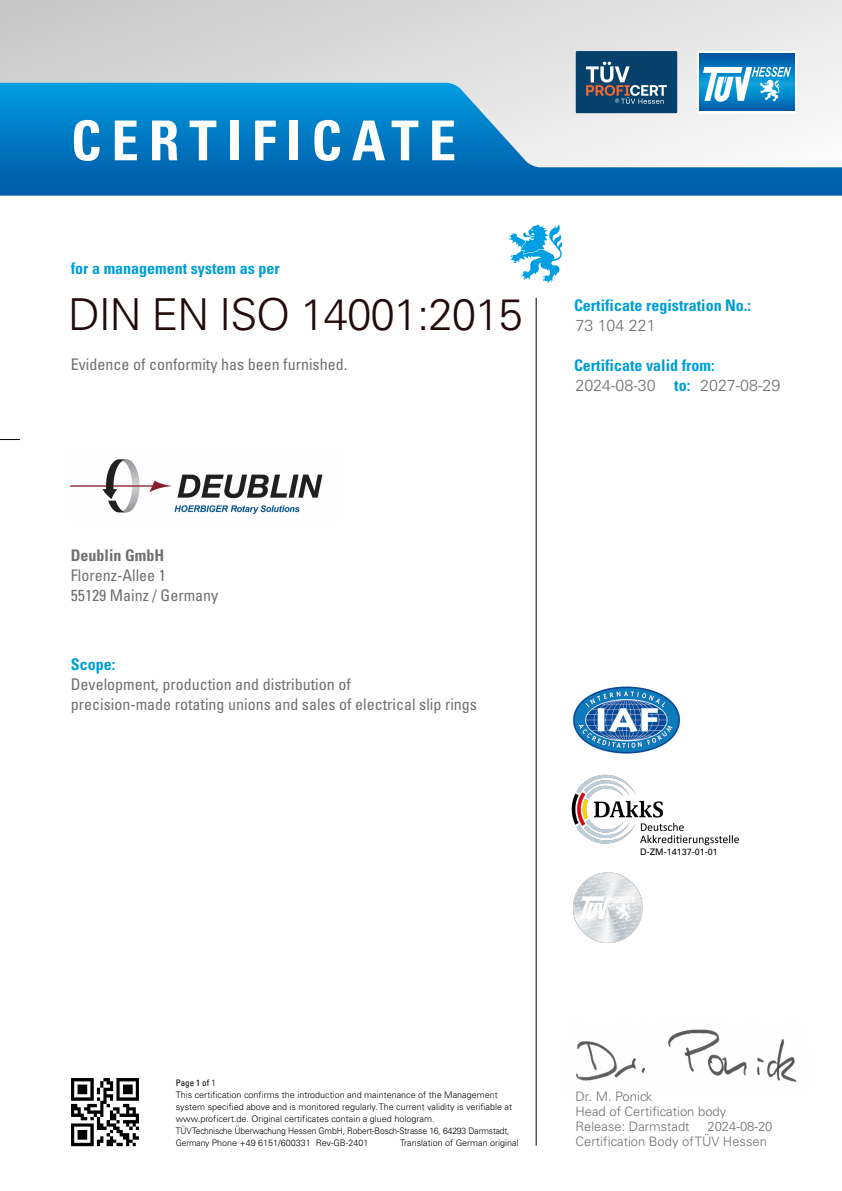
<style>
.page{position:relative;width:842px;height:1191px;background:#fff}
.page>*{position:absolute;margin:0;border:0;box-sizing:border-box;transform-origin:0 0}
.t1{font:700 condensed 55px "Univers";letter-spacing:.18em;color:#fff}
.t2{font:300 condensed 44px "Univers";letter-spacing:-.025em;color:#230b0c}
.t3{font:condensed 16px/20px "Univers";color:#706f6f}
.t4{font:700 condensed 16px/20px "Univers";color:#009ed4}
.t5{font:300 16px "Univers";color:#706f6f}
.t6{font:700 condensed 16px "Univers";color:#706f6f}
.t7{font:300 condensed 13px/15.1px "Univers";color:#706f6f}
.t8{font:300 condensed 9px/12px "Univers";color:#000}
.t9{font:9px "Univers";color:#000}
.s1{font-weight:400}
</style>
<div class="page">
<div style="left:0;top:0;width:842px;height:170px;background:linear-gradient(to right,#cacbcb,#ececec)"></div>
<hr style="left:536px;top:298px;width:1px;height:847px;background:#000">
<svg style="left:0;top:83px;width:842px;height:113px"></svg>
<svg style="left:509px;top:224px;width:53px;height:59px"></svg>
<svg style="left:575px;top:51px;width:102px;height:62px;background:#265577"></svg>
<svg style="left:0;top:439px;width:20px;height:1px"></svg>
<img style="left:572px;top:774px;width:167px;height:71px">
<img style="left:573px;top:686px;width:107px;height:68px">
<img style="left:573px;top:872px;width:70px;height:70px">
<svg style="left:697px;top:51px;width:100px;height:62px"></svg>
<svg style="left:700px;top:54px;width:94px;height:57px;background:#0068b1"></svg>
<svg style="left:703px;top:67px;width:88px;height:35px"></svg>
<img style="left:71px;top:1078px;width:69px;height:69px">
<img style="left:576px;top:1029px;width:221px;height:53px">
<img style="left:71px;top:459px;width:252px;height:55px">
<h1 class="t1" style="left:71px;top:107px;width:387px">CERTIFICATE</h1>
<h3 class="t4" style="left:71px;top:258px;width:210px">for a management system as per</h3>
<h2 class="t2" style="left:68px;top:288px;width:456px">DIN EN ISO 14001:2015</h2>
<h3 class="t3" style="left:71px;top:354px;width:278px">Evidence of conformity has been furnished.</h3>
<h3 class="t4" style="left:574px;top:295px;width:178px">Certificate registration No.:</h3>
<h3 class="t5" style="left:575px;top:315px;width:82px">73 104 221</h3>
<h3 class="t4" style="left:674px;top:355px;width:42px;text-indent:-100px">Certificate valid from: to:</h3>
<h3 class="t5" style="left:575px;top:375px;width:82px">2024-08-30</h3>
<h3 class="t5" style="left:700px;top:375px;width:82px">2027-08-29</h3>
<h3 class="t6" style="left:71px;top:546px;width:95px">Deublin GmbH</h3>
<h3 class="t3" style="left:71px;top:565px;width:149px">Florenz-Allee 1<br>55129 Mainz / Germany</h3>
<h3 class="t4" style="left:71px;top:654px;width:46px">Scope:</h3>
<h3 class="t3" style="left:71px;top:674px;width:408px">Development, production and distribution of<br>precision-made rotating unions and sales of electrical slip rings</h3>
<p class="t9" style="left:640px;top:846px;width:79px">D-ZM-14137-01-01</p>
<p class="t8" style="left:176px;top:1077px;width:338px"><span class="s1">Page 1 of</span> 1<br>This certification confirms the introduction and maintenance of the Management system specified above and is monitored regularly. The current validity is verifiable at www.proficert.de. Original certificates contain a glued hologram.<br>TÜV Technische Überwachung Hessen GmbH, Robert-Bosch-Strasse 16, 64293 Darmstadt, Germany Phone +49 6151/600331 Rev-GB-2401</p>
<p class="t8" style="left:400px;top:1137px;width:120px">Translation of German original</p>
<h3 class="t7" style="left:575px;top:1088px;width:193px">Dr. M. Ponick<br>Head of Certification body<br>Release: Darmstadt<br>Certification Body of TÜV Hessen</h3>
<h3 class="t7" style="left:707px;top:1118px;width:67px">2024-08-20</h3>
</div>
